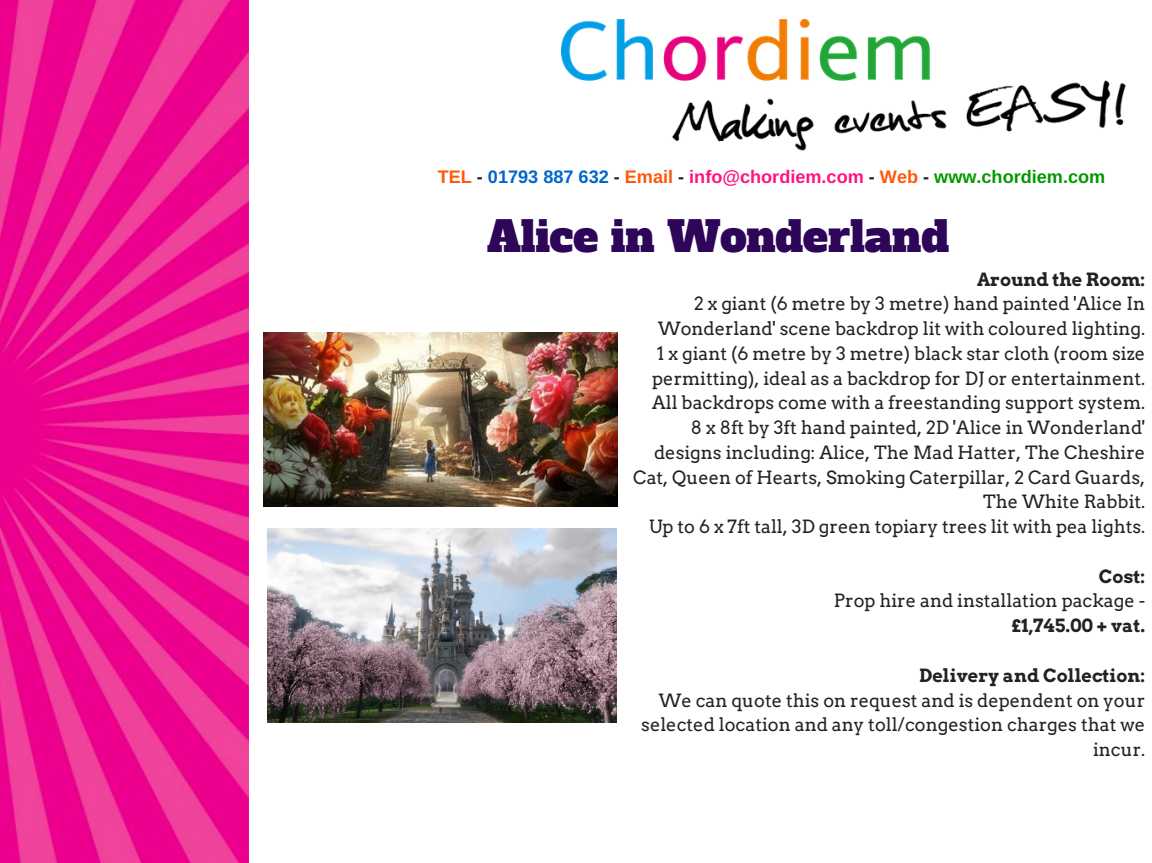
<style>
.page{position:relative;width:1152px;height:863px;background:#fff}
.page>*{position:absolute;margin:0;border:0;box-sizing:border-box;transform-origin:0 0}
.t1{font:42.3px "Alfa Slab One";color:#2d065a}
.t2{font:18.15px/24.8px "Arvo";color:#222;text-align:right}
.t3{font:700 18.15px "Arimo";color:#ff1381}
.t4{font:700 18.15px "Arvo";color:#222}
.s1{color:#ff580b}
.s2{color:#222}
.s3{color:#06c}
.s4{color:#090}
</style>
<div class="page">
<img style="left:561px;top:20px;width:565px;height:131px">
<img style="left:0;top:0;width:249px;height:862px">
<img style="left:263px;top:333px;width:355px;height:173px">
<img style="left:268px;top:528px;width:348px;height:194px">
<p class="t3" style="left:438px;top:167px;width:669px"><span class="s1">TEL</span> <span class="s2">-</span> <span class="s3">01793 887 632</span> <span class="s2">-</span> <span class="s1">Email</span> <span class="s2">-</span> info@chordiem.com <span class="s2">-</span> <span class="s1">Web</span> <span class="s2">-</span> <span class="s4">www.chordiem.com</span></p>
<h1 class="t1" style="left:487px;top:208px;width:464px">Alice in Wonderland</h1>
<p class="t4" style="left:977px;top:268px;width:170px">Around the Room:</p>
<p class="t2" style="left:633px;top:291px;width:513px">2 x giant (6 metre by 3 metre) hand painted 'Alice In Wonderland' scene backdrop lit with coloured lighting.<br>1 x giant (6 metre by 3 metre) black star cloth (room size permitting), ideal as a backdrop for DJ or entertainment.<br>All backdrops come with a freestanding support system.<br>8 x 8ft by 3ft hand painted, 2D 'Alice in Wonderland' designs including: Alice, The Mad Hatter, The Cheshire Cat, Queen of Hearts, Smoking Caterpillar, 2 Card Guards, The White Rabbit.<br>Up to 6 x 7ft tall, 3D green topiary trees lit with pea lights.</p>
<p class="t4" style="left:1099px;top:565px;width:48px">Cost:</p>
<p class="t2" style="left:834px;top:588px;width:313px">Prop hire and installation package -</p>
<p class="t4" style="left:1012px;top:614px;width:135px">£1,745.00 + vat.</p>
<p class="t4" style="left:919px;top:664px;width:227px">Delivery and Collection:</p>
<p class="t2" style="left:641px;top:687px;width:505px">We can quote this on request and is dependent on your selected location and any toll/congestion charges that we incur.</p>
</div>
